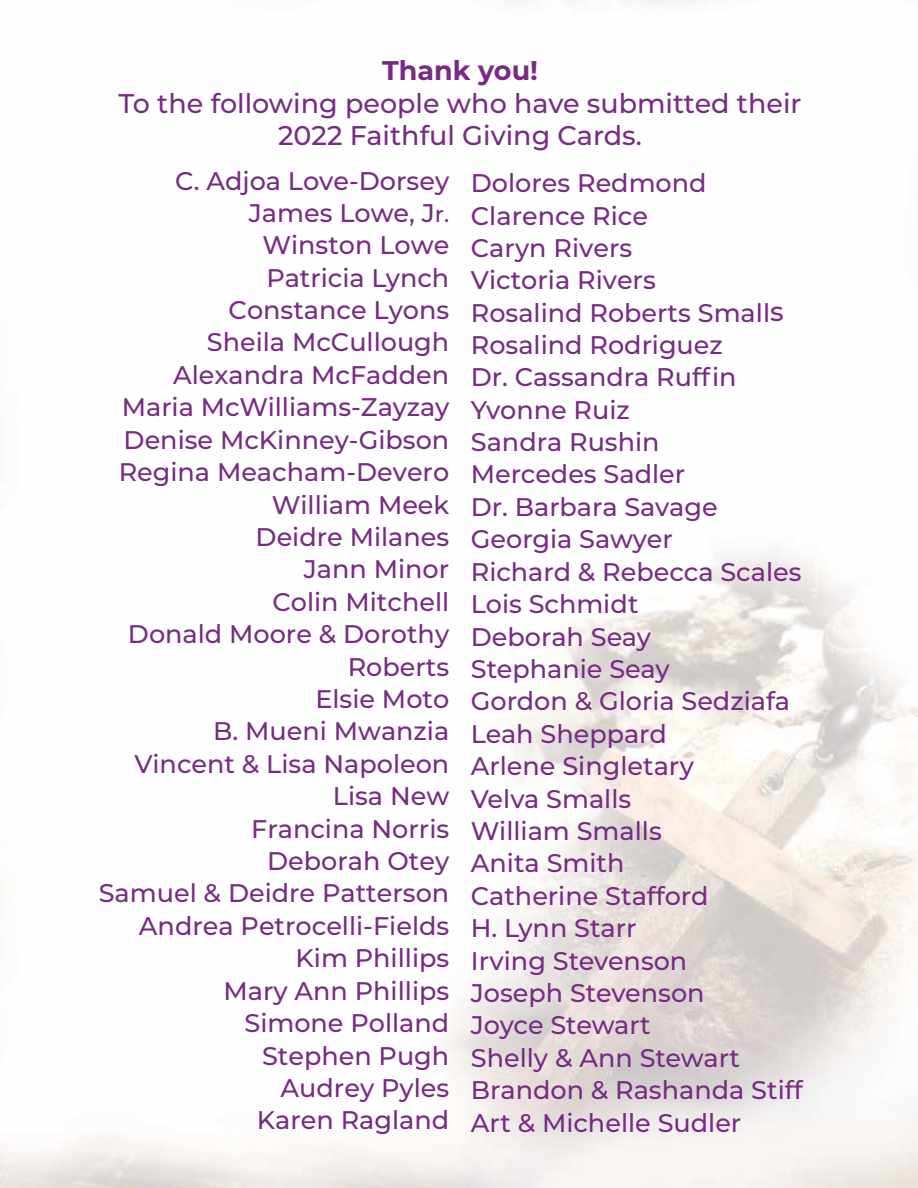
<style>
.page{position:relative;width:918px;height:1188px;background:#fff}
.page>*{position:absolute;margin:0;border:0;box-sizing:border-box;transform-origin:0 0}
.t1{font:500 27px/32.4px "Montserrat";color:#782b84;text-align:center}
.t2{font:700 27px "Montserrat";color:#782b84}
.t3{font:500 25.5px/32.4px "Montserrat";color:#782b84;text-align:right}
.s1{font-size:22.5px}
.s2{font-size:27px}
</style>
<div class="page">
<img style="left:0;top:0;width:918px;height:1188px">
<p class="t2" style="left:382px;top:51px;width:157px">Thank you!</p>
<p class="t1" style="left:119px;top:86px;width:685px">To the following people who have submitted their<br>2022 Faithful Giving Cards.</p>
<p class="t3" style="left:99px;top:164px;width:352px">C. Adjoa Love-Dorsey<br>James Lowe, J<span class="s1">r.<br></span>Winston Lowe<br>Patricia Lynch<br>Constance Lyons<br>Sheila McCullough<br>Alexandra McFadden<br>Maria McWilliams-Zayzay<br>Denise McKinney-Gibson<br>Regina Meacham-Devero<br>William Meek<br>Deidre Milanes<br>Jann Minor<br>Colin Mitchell<br>Donald Moore &amp; Dorothy<br>Roberts<br>Elsie Moto<br>B. Mueni Mwanzia<br>Vincent &amp; Lisa Napoleon<br>Lisa New<br>Francina Norris<br>Deborah Otey<br>Samuel &amp; Deidre Patterson<br>Andrea Petrocelli-Fields<br>Kim Phillips<br>Mary Ann Phillips<br>Simone Polland<br>Stephen Pugh<br>Audrey Pyles<br>Karen Ragland</p>
<p class="t3" style="left:471px;top:166px;width:333px;text-align:left">Dolores Redmond<br>Clarence Rice<br>Caryn Rivers<br>Victoria Rivers<br>Rosalind Roberts Small<span class="s2">s<br></span>Rosalind Rodriguez<br>Dr. Cassandra Ruffin<br>Yvonne Ruiz<br>Sandra Rushin<br>Mercedes Sadler<br>Dr. Barbara Savage<br>Georgia Sawyer<br>Richard &amp; Rebecca Scales<br>Lois Schmidt<br>Deborah Seay<br>Stephanie Seay<br>Gordon &amp; Gloria Sedziafa<br>Leah Sheppard<br>Arlene Singletary<br>Velva Smalls<br>William Smalls<br>Anita Smith<br>Catherine Stafford<br>H. Lynn Starr<br>Irving Stevenson<br>Joseph Stevenson<br>Joyce Stewart<br>Shelly &amp; Ann Stewart<br>Brandon &amp; Rashanda Stiff<br>Art &amp; Michelle Sudler</p>
</div>
